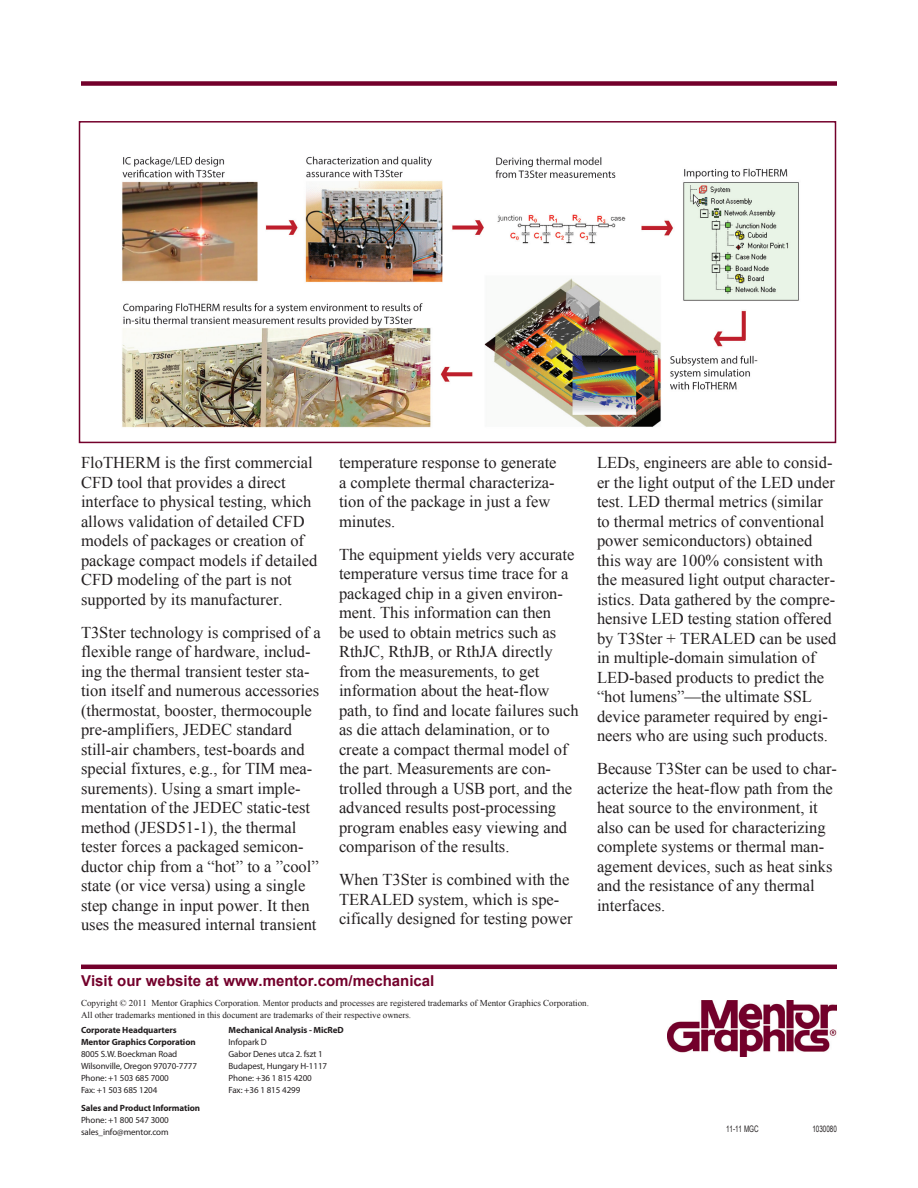
<style>
.page{position:relative;width:918px;height:1188px;background:#fff}
.page>*{position:absolute;margin:0;border:0;box-sizing:border-box;transform-origin:0 0}
.body__text{font:16.5px/19.5px "Times New Roman";color:#231f20}
.call_to_action{font:700 15px "Arial";color:#73002b}
.copyright{font:9px "Times New Roman";color:#231f20}
.address_body{font:9px "Myriad Pro";letter-spacing:-.01em;color:#231f20}
.address_head{font:700 9px "Myriad Pro";letter-spacing:-.01em;color:#231f20}
.address_head-2{font:9px "Myriad Pro";letter-spacing:-.01em;color:#231f20}
.lit_number{font:9px "Arial";color:#231f20;scale:.7 1}
</style>
<div class="page">
<div style="left:81px;top:81px;width:756px;height:5px;background:#73002b"></div>
<hr style="left:81px;top:965px;width:756px;height:4px;background:#73002b">
<img style="left:668px;top:1000px;width:169px;height:56px">
<div style="left:79px;top:121px;width:757px;height:322px;border:2px solid #73002b"></div>
<img style="left:122px;top:156px;width:677px;height:272px">
<p class="body__text" style="left:81px;top:453px;width:238px">FloTHERM is the first commercial CFD tool that provides a direct interface to physical testing, which allows validation of detailed CFD models of packages or creation of package compact models if detailed CFD modeling of the part is not supported by its manufacturer.</p>
<p class="body__text" style="left:81px;top:622px;width:241px">T3Ster technology is comprised of a flexible range of hardware, includ&shy;ing the thermal transient tester sta&shy;tion itself and numerous accessories (thermostat, booster, thermocouple pre-amplifiers, JEDEC standard still-air chambers, test-boards and special fixtures, e.g., for TIM mea&shy;surements). Using a smart imple&shy;mentation of the JEDEC static-test method (JESD51-1), the thermal tester forces a packaged semicon&shy;ductor chip from a “hot” to a ”cool” state (or vice versa) using a single step change in input power. It then uses the measured internal transient</p>
<p class="body__text" style="left:339px;top:453px;width:219px">temperature response to generate a complete thermal characteriza&shy;tion of the package in just a few minutes.</p>
<p class="body__text" style="left:339px;top:544px;width:241px">The equipment yields very accurate temperature versus time trace for a packaged chip in a given environ&shy;ment. This information can then<br>be used to obtain metrics such as<br>RthJC, RthJB, or RthJA directly from the measurements, to get information about the heat-flow path, to find and locate failures such as die attach delamination, or to create a compact thermal model of the part. Measurements are con&shy;trolled through a USB port, and the advanced results post-processing program enables easy viewing and comparison of the results.</p>
<p class="body__text" style="left:339px;top:870px;width:235px">When T3Ster is combined with the<br>TERALED system, which is spe&shy;cifically designed for testing power</p>
<p class="body__text" style="left:597px;top:453px;width:241px">LEDs, engineers are able to consid&shy;er the light output of the LED under test. LED thermal metrics (similar to thermal metrics of conventional power semiconductors) obtained this way are 100% consistent with the measured light output character&shy;istics. Data gathered by the compre&shy;hensive LED testing station offered by T3Ster + TERALED can be used in multiple-domain simulation of LED-based products to predict the “hot lumens”—the ultimate SSL device parameter required by engi&shy;neers who are using such products.</p>
<p class="body__text" style="left:597px;top:759px;width:241px">Because T3Ster can be used to char&shy;acterize the heat-flow path from the heat source to the environment, it also can be used for characterizing complete systems or thermal man&shy;agement devices, such as heat sinks and the resistance of any thermal interfaces.</p>
<p class="call_to_action" style="left:81px;top:971px;width:355px">Visit our website at www.mentor.com/mechanical</p>
<p class="copyright" style="left:81px;top:997px;width:509px">Copyright © 2011 Mentor Graphics Corporation. Mentor products and processes are registered trademarks of Mentor Graphics Corporation.</p>
<p class="copyright" style="left:81px;top:1009px;width:332px">All other trademarks mentioned in this document are trademarks of their respective owners.</p>
<p class="address_head" style="left:81px;top:1024px;width:97px">Corporate Headquarters</p>
<p class="address_head" style="left:81px;top:1036px;width:116px">Mentor Graphics Corporation</p>
<p class="address_body" style="left:81px;top:1048px;width:98px">8005 S.W. Boeckman Road</p>
<p class="address_head-2" style="left:81px;top:1060px;width:118px">Wilsonville, Oregon 97070-7777</p>
<p class="address_body" style="left:81px;top:1072px;width:89px">Phone: +1 503 685 7000</p>
<p class="address_body" style="left:81px;top:1084px;width:78px">Fax: +1 503 685 1204</p>
<p class="address_head" style="left:81px;top:1103px;width:121px">Sales and Product Information</p>
<p class="address_body" style="left:81px;top:1115px;width:89px">Phone: +1 800 547 3000</p>
<p class="address_body" style="left:81px;top:1127px;width:89px">sales_info@mentor.com</p>
<p class="address_head" style="left:228px;top:1024px;width:117px">Mechanical Analysis - MicReD</p>
<p class="address_head-2" style="left:228px;top:1036px;width:40px">Infopark D</p>
<p class="address_head-2" style="left:228px;top:1048px;width:96px">Gabor Denes utca 2. fszt 1</p>
<p class="address_head-2" style="left:228px;top:1060px;width:100px">Budapest, Hungary H-1117</p>
<p class="address_body" style="left:228px;top:1072px;width:85px">Phone: +36 1 815 4200</p>
<p class="address_body" style="left:228px;top:1084px;width:73px">Fax: +36 1 815 4299</p>
<p class="lit_number" style="left:726px;top:1123px;width:48px">11-11 MGC</p>
<p class="lit_number" style="left:812px;top:1123px;width:37px">1030080</p>
</div>
